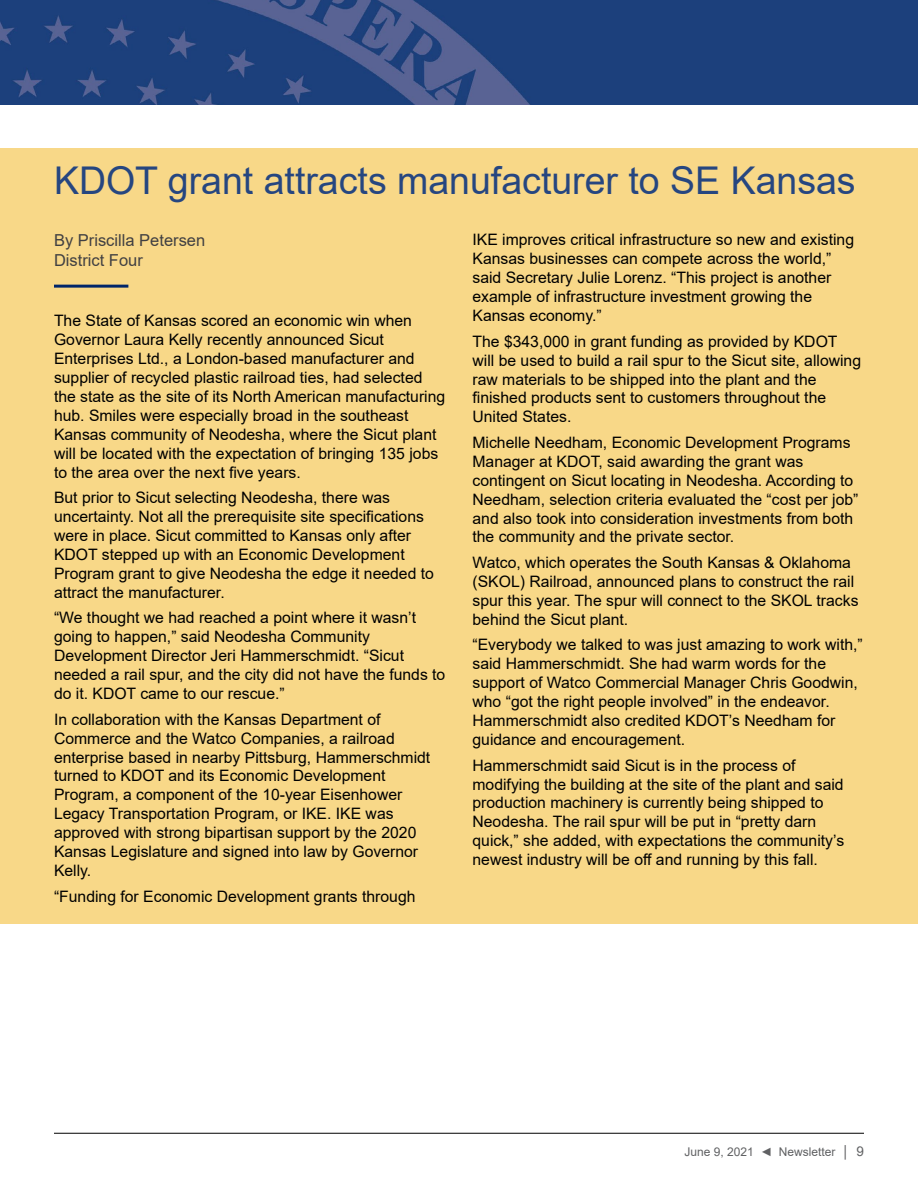
<style>
.page{position:relative;width:918px;height:1188px;background:#fff}
.page>*{position:absolute;margin:0;border:0;box-sizing:border-box;transform-origin:0 0}
.t1{font:38.25px "Arial";color:#264680}
.t2{font:16.5px/19.8px "Arial";color:#414042}
.t3{font:15.75px/18.9px "Arial";color:#000}
.t4{font:12px "Arial";color:#606163}
.s1{font-size:13.5px}
</style>
<div class="page">
<hr style="left:54px;top:1133px;width:810px;height:1px;background:#000">
<img style="left:0;top:0;width:711px;height:105px">
<div style="left:711px;top:0;width:207px;height:105px;background:#1c407c"></div>
<div style="left:0;top:148px;width:918px;height:776px;background:#f8d888"></div>
<hr style="left:0;top:868px;width:1px;height:232px;background:#f1ad02">
<hr style="left:54px;top:285px;width:74px;height:3px;background:#002569">
<h1 class="t1" style="left:54px;top:154px;width:803px">KDOT grant attracts manufacturer to SE Kansas</h1>
<p class="t2" style="left:54px;top:230px;width:153px">By Priscilla Petersen<br>District Four</p>
<p class="t3" style="left:472px;top:230px;width:383px">IKE improves critical infrastructure so new and existing Kansas businesses can compete across the world,” said Secretary Julie Lorenz. “This project is another example of infrastructure investment growing the Kansas economy.”</p>
<p class="t3" style="left:472px;top:332px;width:390px">The $343,000 in grant funding as provided by KDOT will be used to build a rail spur to the Sicut site, allowing raw materials to be shipped into the plant and the finished products sent to customers throughout the United States.</p>
<p class="t3" style="left:472px;top:433px;width:388px">Michelle Needham, Economic Development Programs Manager at KDOT, said awarding the grant was contingent on Sicut locating in Neodesha. According to Needham, selection criteria evaluated the “cost per job” and also took into consideration investments from both the community and the private sector.</p>
<p class="t3" style="left:472px;top:553px;width:388px">Watco, which operates the South Kansas &amp; Oklahoma (SKOL) Railroad, announced plans to construct the rail spur this year. The spur will connect to the SKOL tracks behind the Sicut plant.</p>
<p class="t3" style="left:472px;top:635px;width:392px">“Everybody we talked to was just amazing to work with,” said Hammerschmidt. She had warm words for the support of Watco Commercial Manager Chris Goodwin, who “got the right people involved” in the endeavor.<br>Hammerschmidt also credited KDOT’s Needham for guidance and encouragement.</p>
<p class="t3" style="left:472px;top:756px;width:373px">Hammerschmidt said Sicut is in the process of modifying the building at the site of the plant and said production machinery is currently being shipped to Neodesha. The rail spur will be put in “pretty darn quick,” she added, with expectations the community’s newest industry will be off and running by this fall.</p>
<p class="t3" style="left:54px;top:311px;width:393px">The State of Kansas scored an economic win when Governor Laura Kelly recently announced Sicut Enterprises Ltd., a London-based manufacturer and supplier of recycled plastic railroad ties, had selected the state as the site of its North American manufacturing hub. Smiles were especially broad in the southeast Kansas community of Neodesha, where the Sicut plant will be located with the expectation of bringing 135 jobs to the area over the next five years.</p>
<p class="t3" style="left:54px;top:488px;width:381px">But prior to Sicut selecting Neodesha, there was uncertainty. Not all the prerequisite site specifications were in place. Sicut committed to Kansas only after KDOT stepped up with an Economic Development Program grant to give Neodesha the edge it needed to attract the manufacturer.</p>
<p class="t3" style="left:54px;top:608px;width:393px">“We thought we had reached a point where it wasn’t going to happen,” said Neodesha Community Development Director Jeri Hammerschmidt. “Sicut needed a rail spur, and the city did not have the funds to do it. KDOT came to our rescue.”</p>
<p class="t3" style="left:54px;top:710px;width:378px">In collaboration with the Kansas Department of Commerce and the Watco Companies, a railroad enterprise based in nearby Pittsburg, Hammerschmidt turned to KDOT and its Economic Development Program, a component of the 10-year Eisenhower Legacy Transportation Program, or IKE. IKE was approved with strong bipartisan support by the 2020<br>Kansas Legislature and signed into law by Governor Kelly.</p>
<p class="t3" style="left:54px;top:887px;width:363px">“Funding for Economic Development grants through</p>
<p class="t4" style="left:684px;top:1143px;width:181px">June 9, 2021 ◄ Newsletter │ <span class="s1">9</span></p>
</div>
